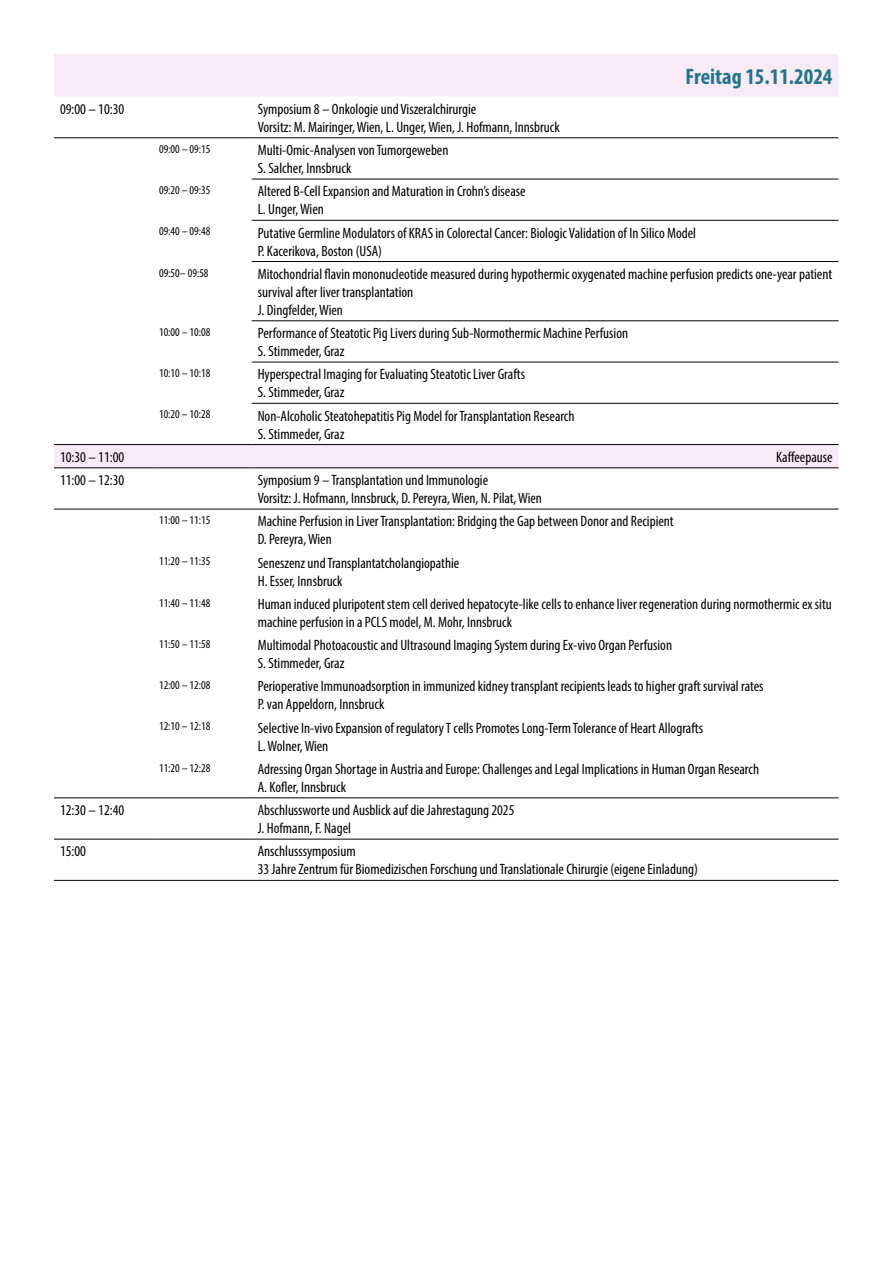
<style>
.page{position:relative;width:893px;height:1263px;background:#fff}
.page>*{position:absolute;margin:0;border:0;box-sizing:border-box;transform-origin:0 0}
.t1{font:700 condensed 22.5px "Myriad Pro";color:#20768d}
.t2{font:condensed 15px/18px "Myriad Pro";color:#000}
.t3{font:condensed 12px "Myriad Pro";color:#000}
</style>
<div class="page">
<svg style="left:54px;top:54px;width:784px;height:414px"></svg>
<hr style="left:54px;top:138px;width:99px;height:1px;background:#000">
<hr style="left:153px;top:138px;width:99px;height:1px;background:#000">
<hr style="left:54px;top:444px;width:99px;height:1px;background:#000">
<hr style="left:153px;top:444px;width:99px;height:1px;background:#000">
<hr style="left:252px;top:444px;width:586px;height:1px;background:#000">
<hr style="left:54px;top:468px;width:99px;height:1px;background:#000">
<hr style="left:153px;top:468px;width:99px;height:1px;background:#000">
<hr style="left:252px;top:468px;width:586px;height:1px;background:#000">
<hr style="left:54px;top:509px;width:99px;height:1px;background:#000">
<hr style="left:153px;top:509px;width:99px;height:1px;background:#000">
<hr style="left:252px;top:509px;width:586px;height:1px;background:#000">
<hr style="left:54px;top:798px;width:99px;height:1px;background:#000">
<hr style="left:153px;top:798px;width:99px;height:1px;background:#000">
<hr style="left:252px;top:798px;width:586px;height:1px;background:#000">
<hr style="left:54px;top:839px;width:99px;height:1px;background:#000">
<hr style="left:153px;top:839px;width:99px;height:1px;background:#000">
<hr style="left:252px;top:839px;width:586px;height:1px;background:#000">
<hr style="left:252px;top:138px;width:586px;height:1px;background:#000">
<hr style="left:252px;top:179px;width:586px;height:1px;background:#000">
<hr style="left:252px;top:220px;width:586px;height:1px;background:#000">
<hr style="left:252px;top:261px;width:586px;height:1px;background:#000">
<hr style="left:252px;top:321px;width:586px;height:1px;background:#000">
<hr style="left:252px;top:362px;width:586px;height:1px;background:#000">
<hr style="left:252px;top:403px;width:586px;height:1px;background:#000">
<hr style="left:54px;top:880px;width:99px;height:1px;background:#000">
<hr style="left:153px;top:880px;width:99px;height:1px;background:#000">
<hr style="left:252px;top:880px;width:586px;height:1px;background:#000">
<h1 class="t1" style="left:686px;top:62px;width:148px">Freitag 15.11.2024</h1>
<p class="t2" style="left:60px;top:100px;width:66px">09:00 – 10:30</p>
<p class="t2" style="left:258px;top:100px;width:303px">Symposium 8 – Onkologie und Viszeralchirurgie<br>Vorsitz: M. Mairinger, Wien, L. Unger, Wien, J. Hofmann, Innsbruck</p>
<p class="t3" style="left:159px;top:142px;width:53px">09:00 – 09:15</p>
<p class="t2" style="left:258px;top:141px;width:192px">Multi-Omic-Analysen von Tumorgeweben<br>S. Salcher, Innsbruck</p>
<p class="t3" style="left:159px;top:183px;width:53px">09:20 – 09:35</p>
<p class="t2" style="left:258px;top:182px;width:269px">Altered B-Cell Expansion and Maturation in Crohn’s disease<br>L. Unger, Wien</p>
<p class="t3" style="left:159px;top:224px;width:53px">09:40 – 09:48</p>
<p class="t2" style="left:258px;top:223px;width:440px">Putative Germline Modulators of KRAS in Colorectal Cancer: Biologic Validation of In Silico Model<br>P. Kacerikova, Boston (USA)</p>
<p class="t3" style="left:159px;top:265px;width:51px">09:50– 09:58</p>
<p class="t2" style="left:258px;top:265px;width:576px">Mitochondrial flavin mononucleotide measured during hypothermic oxygenated machine perfusion predicts one-year patient survival after liver transplantation<br>J. Dingfelder, Wien</p>
<p class="t3" style="left:159px;top:325px;width:53px">10:00 – 10:08</p>
<p class="t2" style="left:258px;top:324px;width:372px">Performance of Steatotic Pig Livers during Sub-Normothermic Machine Perfusion<br>S. Stimmeder, Graz</p>
<p class="t3" style="left:159px;top:366px;width:53px">10:10 – 10:18</p>
<p class="t2" style="left:258px;top:365px;width:269px">Hyperspectral Imaging for Evaluating Steatotic Liver Grafts<br>S. Stimmeder, Graz</p>
<p class="t3" style="left:159px;top:407px;width:53px">10:20 – 10:28</p>
<p class="t2" style="left:258px;top:406px;width:318px">Non-Alcoholic Steatohepatitis Pig Model for Transplantation Research<br>S. Stimmeder, Graz</p>
<p class="t2" style="left:60px;top:448px;width:66px">10:30 – 11:00</p>
<p class="t2" style="left:776px;top:448px;width:58px">Kaffeepause</p>
<p class="t2" style="left:60px;top:471px;width:66px">11:00 – 12:30</p>
<p class="t2" style="left:258px;top:471px;width:286px">Symposium 9 – Transplantation und Immunologie<br>Vorsitz: J. Hofmann, Innsbruck, D. Pereyra, Wien, N. Pilat, Wien</p>
<p class="t3" style="left:159px;top:513px;width:53px">11:00 – 11:15</p>
<p class="t2" style="left:258px;top:512px;width:417px">Machine Perfusion in Liver Transplantation: Bridging the Gap between Donor and Recipient<br>D. Pereyra, Wien</p>
<p class="t3" style="left:159px;top:554px;width:53px">11:20 – 11:35</p>
<p class="t2" style="left:258px;top:553px;width:203px">Seneszenz und Transplantatcholangiopathie<br>H. Esser, Innsbruck</p>
<p class="t3" style="left:159px;top:595px;width:53px">11:40 – 11:48</p>
<p class="t2" style="left:258px;top:595px;width:576px">Human induced pluripotent stem cell derived hepatocyte-like cells to enhance liver regeneration during normothermic ex situ machine perfusion in a PCLS model, M. Mohr, Innsbruck</p>
<p class="t3" style="left:159px;top:637px;width:53px">11:50 – 11:58</p>
<p class="t2" style="left:258px;top:636px;width:416px">Multimodal Photoacoustic and Ultrasound Imaging System during Ex-vivo Organ Perfusion<br>S. Stimmeder, Graz</p>
<p class="t3" style="left:159px;top:678px;width:53px">12:00 – 12:08</p>
<p class="t2" style="left:258px;top:677px;width:507px">Perioperative Immunoadsorption in immunized kidney transplant recipients leads to higher graft survival rates<br>P. van Appeldorn, Innsbruck</p>
<p class="t3" style="left:159px;top:719px;width:53px">12:10 – 12:18</p>
<p class="t2" style="left:258px;top:718px;width:447px">Selective In-vivo Expansion of regulatory T cells Promotes Long-Term Tolerance of Heart Allografts<br>L. Wolner, Wien</p>
<p class="t3" style="left:159px;top:760px;width:53px">11:20 – 12:28</p>
<p class="t2" style="left:258px;top:760px;width:503px">Adressing Organ Shortage in Austria and Europe: Challenges and Legal Implications in Human Organ Research<br>A. Kofler, Innsbruck</p>
<p class="t2" style="left:60px;top:801px;width:66px">12:30 – 12:40</p>
<p class="t2" style="left:258px;top:801px;width:258px">Abschlussworte und Ausblick auf die Jahrestagung 2025<br>J. Hofmann, F. Nagel</p>
<p class="t2" style="left:60px;top:842px;width:28px">15:00</p>
<p class="t2" style="left:258px;top:842px;width:442px">Anschlusssymposium<br>33 Jahre Zentrum für Biomedizischen Forschung und Translationale Chirurgie (eigene Einladung)</p>
</div>
